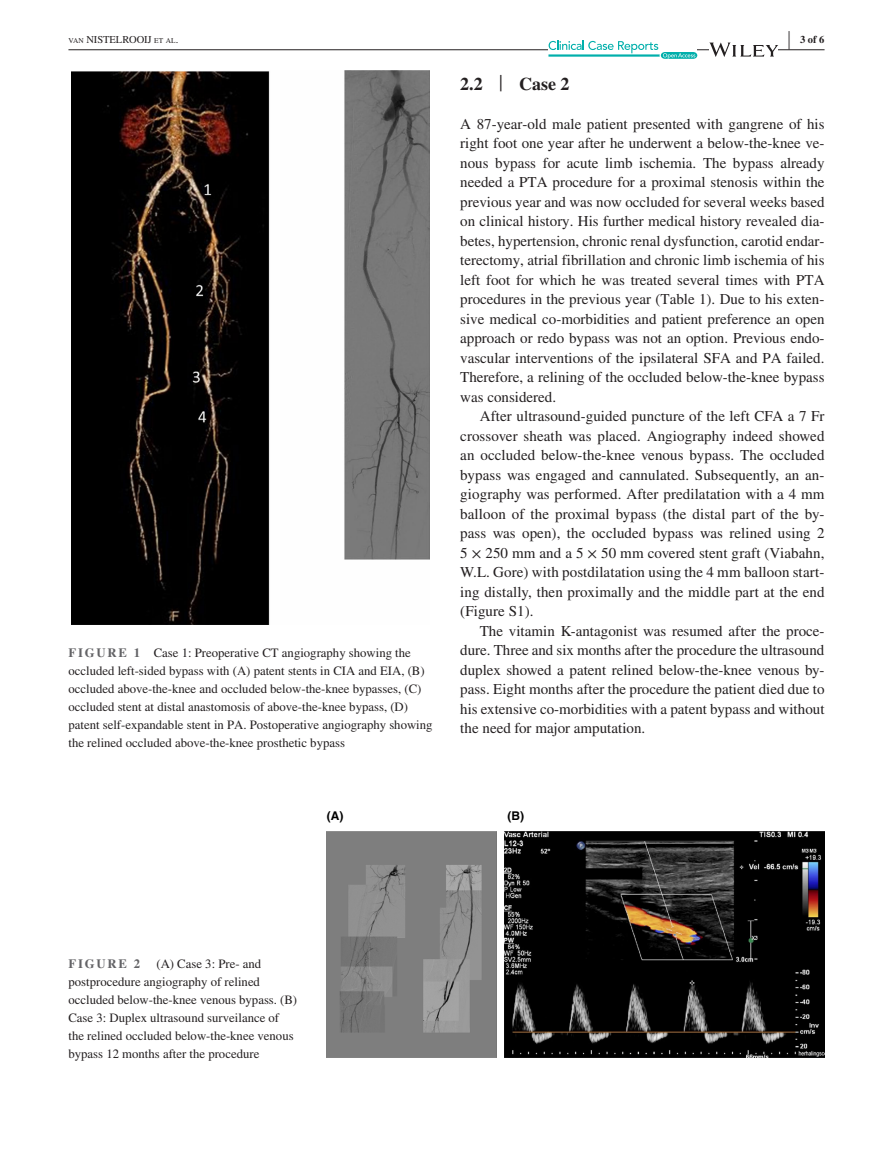
<style>
.page{position:relative;width:893px;height:1174px;background:#fff}
.page>*{position:absolute;margin:0;border:0;box-sizing:border-box;transform-origin:0 0}
.t1{font:700 25.95px "STIX";color:#231f20;scale:.36 1}
.t2{font:700 18px "STIX";color:#231f20}
.t3{font:15px/19.5px "STIX";color:#231f20;text-align:justify}
.t4{font:12.75px/18px "STIX";color:#231f20}
.t5{font:700 12.75px "STIX";letter-spacing:.14em;color:#636366}
.t6{font:700 12px "Helvetica";color:#000}
.t7{font:10.5px "STIX";color:#231f20}
.t8{font:700 10.5px "STIX";color:#231f20}
.s1{font-size:7.35px}
.s2{font-weight:400;font-size:23.7px}
.s3{font-weight:700;color:#636366}
</style>
<div class="page">
<hr style="left:68px;top:49px;width:756px;height:1px;background:#231f20">
<svg style="left:548px;top:41px;width:149px;height:18px"></svg>
<svg style="left:709px;top:43px;width:69px;height:14px"></svg>
<div style="left:68px;top:70px;width:365px;height:555px;background:linear-gradient(to bottom,#fff,#fff)"></div>
<img style="left:72px;top:70px;width:357px;height:555px">
<img style="left:327px;top:832px;width:170px;height:225px">
<img style="left:504px;top:831px;width:320px;height:226px">
<h1 class="t1" style="left:788px;top:24px;width:7px">|</h1>
<p class="t7" style="left:68px;top:32px;width:111px"><span class="s1">VAN</span> NISTELROOIJ <span class="s1">ET AL</span>.</p>
<p class="t8" style="left:800px;top:33px;width:26px">3 of 6</p>
<p class="t2" style="left:460px;top:73px;width:111px">2.2 <span class="s2">|</span> Case 2</p>
<p class="t3" style="left:460px;top:115px;width:366px">A 87-year-old male patient presented with gangrene of his right foot one year after he underwent a below-the-knee ve&shy;nous bypass for acute limb ischemia. The bypass already needed a PTA procedure for a proximal stenosis within the previous year and was now occluded for several weeks based on clinical history. His further medical history revealed dia&shy;betes, hypertension, chronic renal dysfunction, carotid endar&shy;terectomy, atrial fibrillation and chronic limb ischemia of his left foot for which he was treated several times with PTA procedures in the previous year (Table 1). Due to his exten&shy;sive medical co-morbidities and patient preference an open approach or redo bypass was not an option. Previous endo&shy;vascular interventions of the ipsilateral SFA and PA failed.<br>Therefore, a relining of the occluded below-the-knee bypass was considered.</p>
<p class="t3" style="left:460px;top:407px;width:366px;text-indent:20px">After ultrasound-guided puncture of the left CFA a 7 Fr crossover sheath was placed. Angiography indeed showed an occluded below-the-knee venous bypass. The occluded bypass was engaged and cannulated. Subsequently, an an&shy;giography was performed. After predilatation with a 4 mm balloon of the proximal bypass (the distal part of the by&shy;pass was open), the occluded bypass was relined using 2<br>5 × 250 mm and a 5 × 50 mm covered stent graft (Viabahn, W.L. Gore) with postdilatation using the 4 mm balloon start&shy;ing distally, then proximally and the middle part at the end (Figure S1).</p>
<p class="t3" style="left:460px;top:622px;width:366px;text-indent:20px">The vitamin K-antagonist was resumed after the proce&shy;dure. Three and six months after the procedure the ultrasound duplex showed a patent relined below-the-knee venous by&shy;pass. Eight months after the procedure the patient died due to his extensive co-morbidities with a patent bypass and without the need for major amputation.</p>
<p class="t4" style="left:68px;top:644px;width:366px"><span class="s3">FIGURE 1</span> Case 1: Preoperative CT angiography showing the occluded left-sided bypass with (A) patent stents in CIA and EIA, (B) occluded above-the-knee and occluded below-the-knee bypasses, (C) occluded stent at distal anastomosis of above-the-knee bypass, (D) patent self-expandable stent in PA. Postoperative angiography showing the relined occluded above-the-knee prosthetic bypass</p>
<p class="t6" style="left:327px;top:808px;width:18px">(A)</p>
<p class="t6" style="left:507px;top:808px;width:18px">(B)</p>
<p class="t5" style="left:68px;top:955px;width:73px">FIGURE 2</p>
<p class="t4" style="left:68px;top:955px;width:230px;text-indent:88px">(A) Case 3: Pre- and postprocedure angiography of relined occluded below-the-knee venous bypass. (B)<br>Case 3: Duplex ultrasound surveilance of the relined occluded below-the-knee venous bypass 12 months after the procedure</p>
</div>
